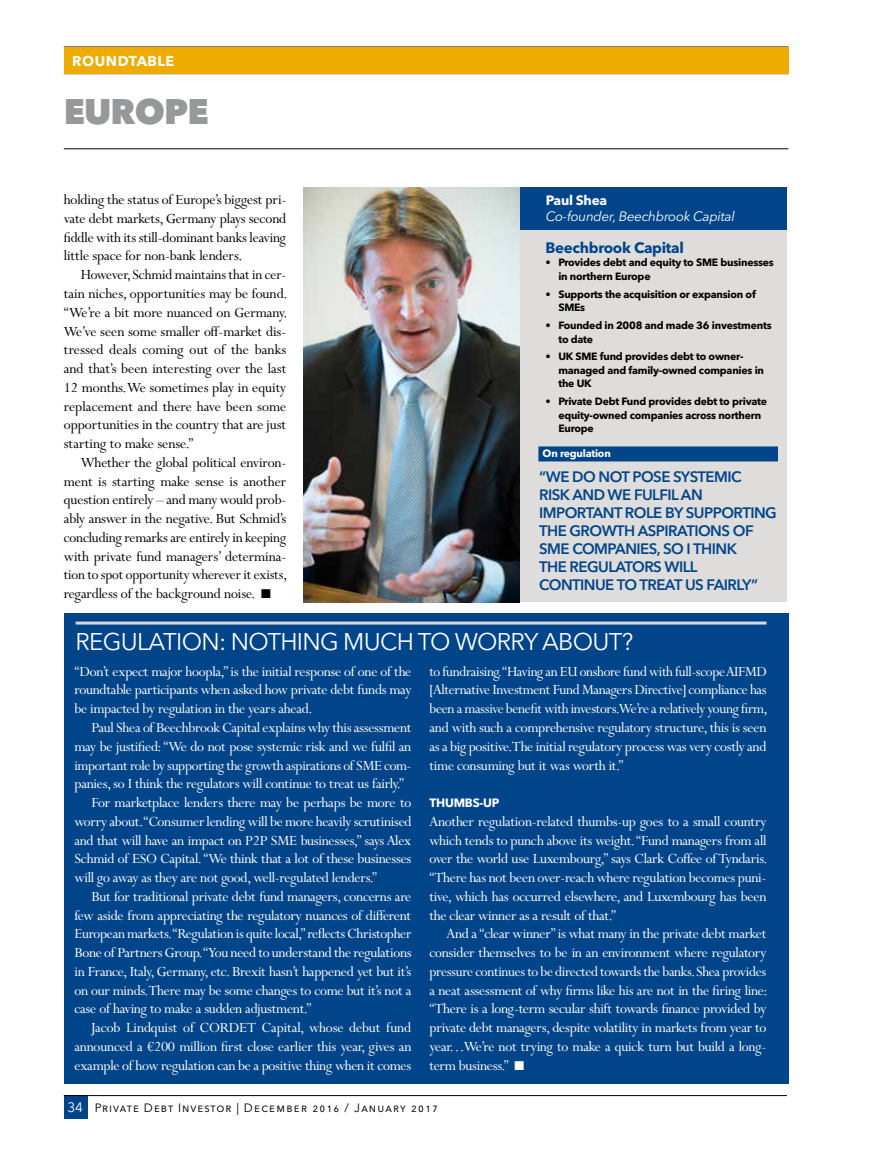
<style>
.page{position:relative;width:872px;height:1149px;background:#fff}
.page>*{position:absolute;margin:0;border:0;box-sizing:border-box;transform-origin:0 0}
.t1{font:800 35.25px "Avenir Next LT Pro";letter-spacing:-.025em;color:#97989a}
.t2{font:24px "Avenir Next LT Pro";letter-spacing:-.03em;color:#fff}
.t3{font:15.75px/18.8px "Perpetua MT Pro";letter-spacing:-.02em;color:#fff;text-align:justify}
.t4{font:15.75px/18.8px "Perpetua MT Pro";letter-spacing:-.01em;color:#000;text-align:justify}
.t5{font:600 15px/18px "Avenir Next LT Pro";letter-spacing:-.035em;color:#004489}
.t6{font:700 15px "Avenir Next LT Pro";letter-spacing:-.02em;color:#004489}
.t7{font:700 14.25px "Avenir Next LT Pro";letter-spacing:.035em;color:#fff}
.t8{font:italic 13.5px "Avenir Next LT Pro";letter-spacing:-.02em;color:#fff}
.t9{font:700 13.5px "Avenir Next LT Pro";letter-spacing:-.02em;color:#fff}
.t10{font:12px "Avenir Next LT Pro";letter-spacing:.095em;color:#000}
.t11{font:700 12px "Avenir Next LT Pro";letter-spacing:-.02em;color:#fff}
.t12{font:700 10.5px/13.5px "Avenir Next LT Pro";letter-spacing:-.02em;color:#000}
.t13{font:700 10.5px "Avenir Next LT Pro";letter-spacing:-.02em;color:#fff}
.s1{font-size:13.5px;color:#fff}
</style>
<div class="page">
<div style="left:64px;top:1095px;width:23px;height:23px;background:#004489"></div>
<hr style="left:64px;top:1094px;width:723px;height:1px;background:#000">
<hr style="left:64px;top:148px;width:724px;height:1px;background:#000">
<div style="left:64px;top:47px;width:724px;height:27px;background:#eeac00"></div>
<div style="left:64px;top:613px;width:724px;height:470px;background:#004489"></div>
<hr style="left:76px;top:621px;width:690px;height:3px;background:#d7d8d9">
<div style="left:311px;top:187px;width:476px;height:415px;background:#dfdddb"></div>
<div style="left:520px;top:187px;width:267px;height:43px;background:#004489"></div>
<img style="left:303px;top:187px;width:217px;height:415px">
<div style="left:538px;top:446px;width:240px;height:15px;background:#004489"></div>
<p class="t7" style="left:72px;top:52px;width:103px">ROUNDTABLE</p>
<h1 class="t1" style="left:64px;top:90px;width:146px">EUROPE</h1>
<p class="t4" style="left:64px;top:190px;width:224px">holding the status of Europe’s biggest pri&shy;vate debt markets, Germany plays second fiddle with its still-dominant banks leaving little space for non-bank lenders.</p>
<p class="t4" style="left:64px;top:265px;width:225px;text-indent:17px">However, Schmid maintains that in cer&shy;tain niches, opportunities may be found. “We’re a bit more nuanced on Germany.<br>We’ve seen some smaller off-market dis&shy;tressed deals coming out of the banks and that’s been interesting over the last 12 months. We sometimes play in equity replacement and there have been some opportunities in the country that are just starting to make sense.”</p>
<p class="t4" style="left:64px;top:453px;width:225px;text-indent:17px">Whether the global political environ&shy;ment is starting make sense is another question entirely – and many would prob&shy;ably answer in the negative. But Schmid’s concluding remarks are entirely in keeping with private fund managers’ determina&shy;tion to spot opportunity wherever it exists, regardless of the background noise. ■</p>
<p class="t9" style="left:546px;top:191px;width:63px">Paul Shea</p>
<p class="t8" style="left:546px;top:208px;width:190px">Co-founder, Beechbrook Capital</p>
<p class="t6" style="left:545px;top:238px;width:140px">Beechbrook Capital</p>
<p class="t12" style="left:558px;top:256px;width:217px;text-indent:-13px">• Provides debt and equity to SME businesses in northern Europe</p>
<p class="t12" style="left:558px;top:287px;width:199px;text-indent:-13px">• Supports the acquisition or expansion of<br>SMEs</p>
<p class="t12" style="left:558px;top:318px;width:215px;text-indent:-13px">• Founded in 2008 and made 36 investments to date</p>
<p class="t12" style="left:558px;top:349px;width:207px;text-indent:-13px">• UK SME fund provides debt to owner&shy;managed and family-owned companies in the UK</p>
<p class="t12" style="left:558px;top:394px;width:210px;text-indent:-13px">• Private Debt Fund provides debt to private equity-owned companies across northern<br>Europe</p>
<p class="t13" style="left:542px;top:447px;width:70px">On regulation</p>
<p class="t5" style="left:539px;top:467px;width:239px">“WE DO NOT POSE SYSTEMIC<br>RISK AND WE FULFIL AN<br>IMPORTANT ROLE BY SUPPORTING<br>THE GROWTH ASPIRATIONS OF<br>SME COMPANIES, SO I THINK<br>THE REGULATORS WILL<br>CONTINUE TO TREAT US FAIRLY”</p>
<h2 class="t2" style="left:76px;top:627px;width:559px">REGULATION: NOTHING MUCH TO WORRY ABOUT?</h2>
<p class="t3" style="left:74px;top:661px;width:338px">“Don’t expect major hoopla,” is the initial response of one of the roundtable participants when asked how private debt funds may be impacted by regulation in the years ahead.</p>
<p class="t3" style="left:91px;top:718px;width:322px">Paul Shea of Beechbrook Capital explains why this assessment</p>
<p class="t3" style="left:74px;top:736px;width:338px">may be justified: “We do not pose systemic risk and we fulfil an</p>
<p class="t3" style="left:74px;top:755px;width:338px">important role by supporting the growth aspirations of SME com-</p>
<p class="t3" style="left:74px;top:774px;width:331px">panies, so I think the regulators will continue to treat us fairly.”</p>
<p class="t3" style="left:91px;top:793px;width:321px">For marketplace lenders there may be perhaps be more to</p>
<p class="t3" style="left:74px;top:811px;width:339px">worry about. “Consumer lending will be more heavily scrutinised</p>
<p class="t3" style="left:74px;top:830px;width:338px">and that will have an impact on P2P SME businesses,” says Alex</p>
<p class="t3" style="left:74px;top:849px;width:338px">Schmid of ESO Capital. “We think that a lot of these businesses</p>
<p class="t3" style="left:74px;top:868px;width:304px">will go away as they are not good, well-regulated lenders.”</p>
<p class="t3" style="left:91px;top:886px;width:321px">But for traditional private debt fund managers, concerns are</p>
<p class="t3" style="left:74px;top:905px;width:338px">few aside from appreciating the regulatory nuances of different</p>
<p class="t3" style="left:74px;top:924px;width:338px">European markets. “Regulation is quite local,” reflects Christopher</p>
<p class="t3" style="left:74px;top:943px;width:339px">Bone of Partners Group. “You need to understand the regulations</p>
<p class="t3" style="left:74px;top:961px;width:338px">in France, Italy, Germany, etc. Brexit hasn’t happened yet but it’s</p>
<p class="t3" style="left:74px;top:980px;width:338px">on our minds. There may be some changes to come but it’s not a</p>
<p class="t3" style="left:74px;top:999px;width:238px">case of having to make a sudden adjustment.”</p>
<p class="t3" style="left:91px;top:1018px;width:321px">Jacob Lindquist of CORDET Capital, whose debut fund</p>
<p class="t3" style="left:74px;top:1036px;width:338px">announced a €200 million first close earlier this year, gives an</p>
<p class="t3" style="left:74px;top:1055px;width:338px">example of how regulation can be a positive thing when it comes</p>
<p class="t3" style="left:429px;top:661px;width:339px">to fundraising. “Having an EU onshore fund with full-scope AIFMD [Alternative Investment Fund Managers Directive] compliance has been a massive benefit with investors. We’re a relatively young firm, and with such a comprehensive regulatory structure, this is seen as a big positive. The initial regulatory process was very costly and time consuming but it was worth it.”</p>
<p class="t11" style="left:429px;top:795px;width:72px">THUMBS-UP</p>
<p class="t3" style="left:429px;top:811px;width:339px">Another regulation-related thumbs-up goes to a small country which tends to punch above its weight. “Fund managers from all over the world use Luxembourg,” says Clark Coffee of Tyndaris. “There has not been over-reach where regulation becomes puni&shy;tive, which has occurred elsewhere, and Luxembourg has been the clear winner as a result of that.”</p>
<p class="t3" style="left:429px;top:924px;width:339px;text-indent:17px">And a “clear winner” is what many in the private debt market consider themselves to be in an environment where regulatory pressure continues to be directed towards the banks. Shea provides a neat assessment of why firms like his are not in the firing line: “There is a long-term secular shift towards finance provided by private debt managers, despite volatility in markets from year to year…We’re not trying to make a quick turn but build a long&shy;term business.” ■</p>
<p class="t10" style="left:67px;top:1100px;width:372px"><span class="s1">34</span> Private Debt Investor | December 2016 / January 2017</p>
</div>
